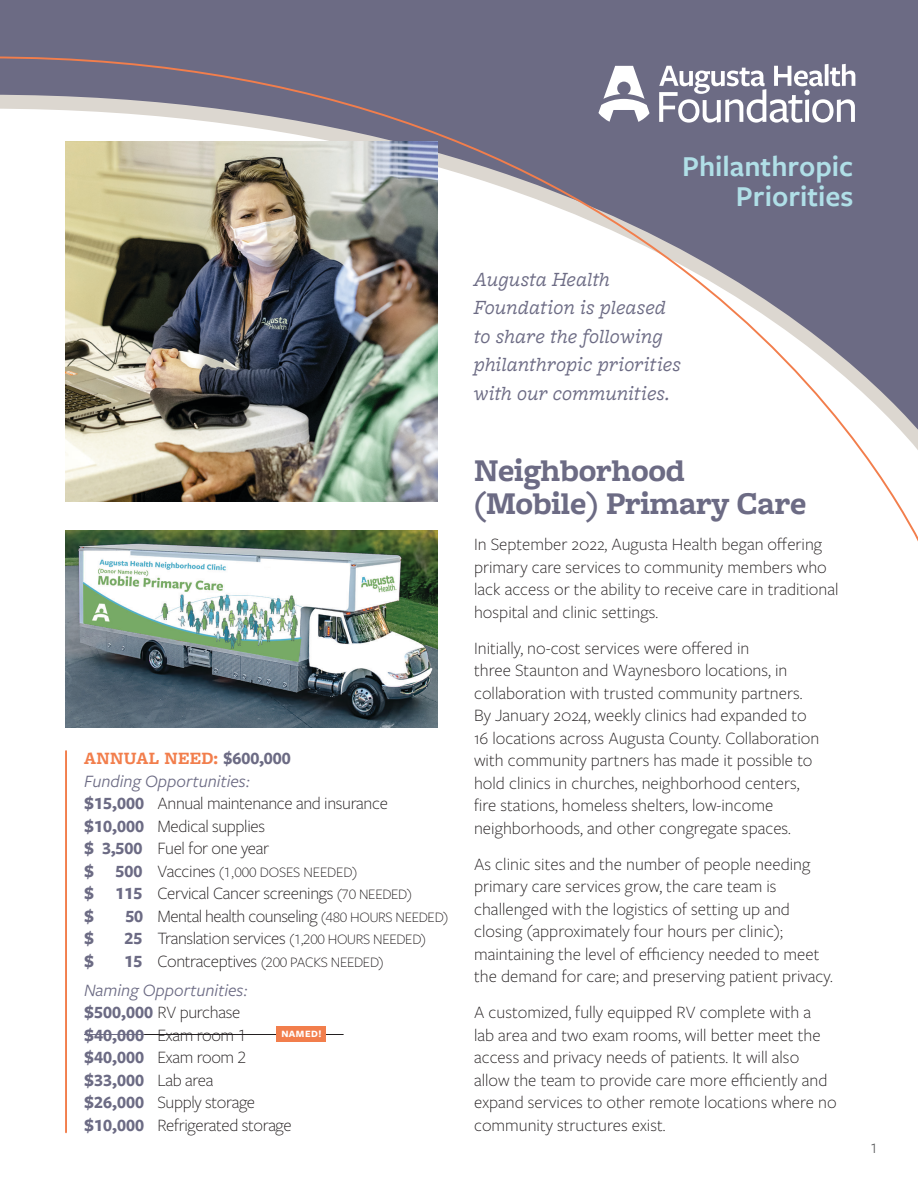
<style>
.page{position:relative;width:918px;height:1188px;background:#fff}
.page>*{position:absolute;margin:0;border:0;box-sizing:border-box;transform-origin:0 0}
.t1{font:700 33px/33px "Freight Macro Pro";letter-spacing:-.01em;color:#6c6b84}
.money_callout{font:600 30px/30px "Freight Sans Pro";color:#b0dfe7;text-align:right}
.t2{font:italic 21px/28.5px "Freight Macro Pro";letter-spacing:-.01em;color:#6c6b84}
.body{font:300 18px/22.5px "Freight Sans Pro";color:#231f20}
.body-2{font:300 18px "Freight Sans Pro";letter-spacing:-.02em;color:#231f20}
.callout{font:italic 18px "Freight Sans Pro";color:#6c6b84}
.body-3{font:300 18px "Freight Sans Pro";letter-spacing:-.03em;color:#231f20}
.callout-2{font:700 18px "Freight Macro Pro";letter-spacing:.02em;color:#f27e4c}
.body-4{font:700 18px "Freight Sans Pro";color:#6c6b84}
.body-5{font:300 15px "Freight Sans Pro";letter-spacing:-.015em;color:#231f20}
.t3{font:15px "Freight Sans Pro";color:#58595b}
.callout-3{font:700 10.05px "Freight Sans Pro";letter-spacing:.05em;color:#fff}
.s1{font-family:"Freight Sans Pro";color:#6c6b84}
.s2{font-weight:700;color:#6c6b84}
.s3{font-weight:700;font-size:18px;color:#6c6b84}
.s4{font-size:18px}
.s5{font-size:15px}
.s6{font-weight:300;color:#231f20}
</style>
<div class="page">
<div style="left:0;top:0;width:918px;height:56px;background:#6c6b84"></div>
<svg style="left:0;top:56px;width:918px;height:486px"></svg>
<img style="left:65px;top:531px;width:373px;height:196px">
<svg style="left:598px;top:66px;width:52px;height:56px"></svg>
<svg style="left:659px;top:64px;width:196px;height:59px"></svg>
<img style="left:65px;top:141px;width:373px;height:361px">
<hr style="left:65px;top:751px;width:2px;height:381px;background:#f27e4c">
<hr style="left:84px;top:1034px;width:60px;height:1px;background:#6c6b84">
<hr style="left:144px;top:1034px;width:200px;height:1px;background:#231f20">
<div style="left:277px;top:1026px;width:49px;height:16px;background:#f27e4c"></div>
<p class="money_callout" style="left:682px;top:150px;width:173px">Philanthropic<br>Priorities</p>
<p class="callout-2" style="left:84px;top:746px;width:208px">ANNUAL NEED: <span class="s1">$600,000</span></p>
<p class="callout" style="left:84px;top:769px;width:168px">Funding Opportunities:</p>
<p class="body-2" style="left:84px;top:791px;width:305px"><span class="s2">$15,000</span> Annual maintenance and insurance</p>
<p class="body-2" style="left:84px;top:814px;width:183px"><span class="s2">$10,000</span> Medical supplies</p>
<p class="body-2" style="left:84px;top:836px;width:187px"><span class="s2">$ 3,500</span> Fuel for one year</p>
<p class="body-5" style="left:84px;top:862px;width:275px"><span class="s3">$ 500</span> <span class="s4">Vaccines</span> (1,000 DOSES NEEDED)</p>
<p class="body-2" style="left:84px;top:881px;width:330px"><span class="s2">$ 115</span> Cervical Cancer screenings <span class="s5">(70 NEEDED)</span></p>
<p class="body-4" style="left:84px;top:903px;width:12px">$</p>
<p class="body-3" style="left:126px;top:904px;width:325px"><span class="s2">50</span> Mental health counseling <span class="s5">(480 HOURS NEEDED)</span></p>
<p class="body-4" style="left:84px;top:926px;width:12px">$</p>
<p class="body-2" style="left:125px;top:926px;width:303px"><span class="s2">25</span> Translation services <span class="s5">(1,200 HOURS NEEDED)</span></p>
<p class="body-4" style="left:84px;top:948px;width:12px">$</p>
<p class="body-5" style="left:125px;top:952px;width:261px"><span class="s3">15</span> <span class="s4">Contraceptives</span> (200 PACKS NEEDED)</p>
<p class="callout" style="left:84px;top:978px;width:165px">Naming Opportunities:</p>
<p class="body-2" style="left:84px;top:1000px;width:158px"><span class="s2">$500,000</span> RV purchase</p>
<p class="body-2" style="left:84px;top:1023px;width:164px"><span class="s2">$40,000</span> Exam room 1</p>
<p class="body-2" style="left:84px;top:1045px;width:164px"><span class="s2">$40,000</span> Exam room 2</p>
<p class="body-4" style="left:84px;top:1067px;width:131px">$33,000 <span class="s6">Lab area</span></p>
<p class="body-2" style="left:84px;top:1090px;width:173px"><span class="s2">$26,000</span> Supply storage</p>
<p class="body-2" style="left:84px;top:1113px;width:209px"><span class="s2">$10,000</span> Refrigerated storage</p>
<p class="callout-3" style="left:281px;top:1027px;width:42px">NAMED!</p>
<p class="t2" style="left:474px;top:264px;width:209px">Augusta Health<br>Foundation is pleased to share the following philanthropic priorities with our communities.</p>
<p class="t1" style="left:474px;top:453px;width:334px">Neighborhood (Mobile) Primary Care</p>
<p class="body" style="left:474px;top:532px;width:366px">In September 2022, Augusta Health began offering primary care services to community members who lack access or the ability to receive care in traditional hospital and clinic settings.</p>
<p class="body" style="left:474px;top:636px;width:347px">Initially, no-cost services were offered in<br>three Staunton and Waynesboro locations, in collaboration with trusted community partners.<br>By January 2024, weekly clinics had expanded to 16 locations across Augusta County. Collaboration with community partners has made it possible to hold clinics in churches, neighborhood centers, fire stations, homeless shelters, low-income neighborhoods, and other congregate spaces.</p>
<p class="body" style="left:474px;top:852px;width:360px">As clinic sites and the number of people needing primary care services grow, the care team is challenged with the logistics of setting up and closing (approximately four hours per clinic); maintaining the level of efficiency needed to meet the demand for care; and preserving patient privacy.</p>
<p class="body" style="left:474px;top:1000px;width:364px">A customized, fully equipped RV complete with a<br>lab area and two exam rooms, will better meet the access and privacy needs of patients. It will also allow the team to provide care more efficiently and expand services to other remote locations where no community structures exist.</p>
<p class="t3" style="left:870px;top:1138px;width:9px">1</p>
</div>
